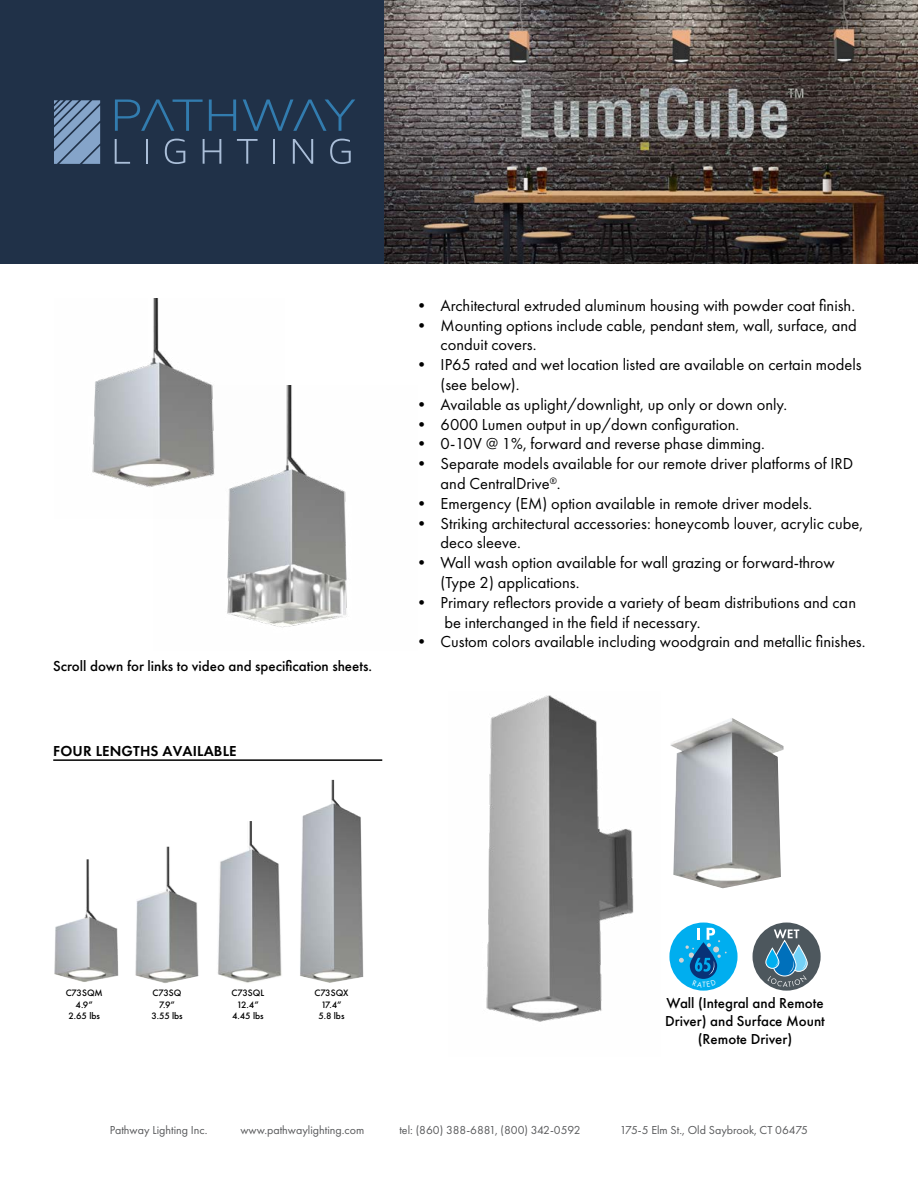
<style>
.page{position:relative;width:918px;height:1188px;background:#fff}
.page>*{position:absolute;margin:0;border:0;box-sizing:border-box;transform-origin:0 0}
.t1{font:16.5px/19.8px "Futura PT";color:#000}
.t2{font:500 15px/18px "Futura PT";color:#000;text-align:center}
.t3{font:600 15px "Futura PT";letter-spacing:.01em;color:#000}
.t4{font:12px "Futura PT";color:#58595b}
.t5{font:500 9.6px/11.6px "Futura PT";color:#000;text-align:center}
</style>
<div class="page">
<img style="left:92px;top:298px;width:121px;height:189px">
<img style="left:153px;top:386px;width:194px;height:242px">
<div style="left:0;top:0;width:918px;height:264px;background:#203148"></div>
<svg style="left:115px;top:100px;width:88px;height:31px"></svg>
<svg style="left:209px;top:100px;width:27px;height:31px"></svg>
<svg style="left:243px;top:100px;width:112px;height:31px"></svg>
<svg style="left:115px;top:139px;width:15px;height:25px"></svg>
<hr style="left:146px;top:139px;width:2px;height:25px;background:#aabed8">
<svg style="left:165px;top:139px;width:20px;height:25px"></svg>
<svg style="left:203px;top:139px;width:18px;height:25px"></svg>
<svg style="left:237px;top:139px;width:21px;height:25px"></svg>
<hr style="left:273px;top:139px;width:2px;height:25px;background:#aabed8">
<svg style="left:293px;top:139px;width:20px;height:25px"></svg>
<svg style="left:330px;top:139px;width:21px;height:25px"></svg>
<svg style="left:54px;top:100px;width:46px;height:64px;background:#7490b3"></svg>
<img style="left:217px;top:821px;width:65px;height:162px">
<img style="left:135px;top:847px;width:64px;height:136px">
<img style="left:54px;top:859px;width:65px;height:123px">
<img style="left:300px;top:780px;width:63px;height:203px">
<hr style="left:53px;top:759px;width:329px;height:2px;background:#000">
<div style="left:669px;top:923px;width:69px;height:68px;background:#00aeef;border-radius:50%"></div>
<div style="left:753px;top:923px;width:68px;height:68px;background:#4d575d;border-radius:50%"></div>
<svg style="left:774px;top:929px;width:25px;height:9px"></svg>
<svg style="left:790px;top:945px;width:17px;height:26px"></svg>
<div style="left:790px;top:945px;width:18px;height:27px;border:1px solid #fff;border-radius:8px"></div>
<svg style="left:773px;top:941px;width:23px;height:35px"></svg>
<div style="left:773px;top:940px;width:23px;height:36px;border:1px solid #fff;border-radius:11px"></div>
<svg style="left:766px;top:948px;width:13px;height:20px"></svg>
<div style="left:766px;top:948px;width:13px;height:21px;border:1px solid #fff;border-radius:6px"></div>
<svg style="left:767px;top:960px;width:40px;height:27px"></svg>
<img style="left:670px;top:718px;width:114px;height:170px">
<img style="left:486px;top:695px;width:148px;height:327px">
<img style="left:384px;top:0;width:534px;height:264px">
<svg style="left:679px;top:928px;width:48px;height:59px"></svg>
<p class="t2" style="left:53px;top:657px;width:320px">Scroll down for links to video and specification sheets.</p>
<p class="t3" style="left:53px;top:741px;width:185px">FOUR LENGTHS AVAILABLE</p>
<p class="t1" style="left:414px;top:295px;width:443px">• Architectural extruded aluminum housing with powder coat finish.</p>
<p class="t1" style="left:441px;top:315px;width:418px;text-indent:-27px">• Mounting options include cable, pendant stem, wall, surface, and conduit covers.</p>
<p class="t1" style="left:441px;top:355px;width:423px;text-indent:-27px">• IP65 rated and wet location listed are available on certain models (see below).</p>
<p class="t1" style="left:414px;top:394px;width:375px">• Available as uplight/downlight, up only or down only.</p>
<p class="t1" style="left:414px;top:414px;width:327px">• 6000 Lumen output in up/down configuration.</p>
<p class="t1" style="left:414px;top:434px;width:353px">• 0-10V @ 1%, forward and reverse phase dimming.</p>
<p class="t1" style="left:441px;top:454px;width:414px;text-indent:-27px">• Separate models available for our remote driver platforms of IRD and CentralDrive<sup>®</sup>.</p>
<p class="t1" style="left:414px;top:493px;width:400px">• Emergency (EM) option available in remote driver models.</p>
<p class="t1" style="left:441px;top:513px;width:424px;text-indent:-27px">• Striking architectural accessories: honeycomb louver, acrylic cube, deco sleeve.</p>
<p class="t1" style="left:441px;top:553px;width:396px;text-indent:-27px">• Wall wash option available for wall grazing or forward-throw (Type 2) applications.</p>
<p class="t1" style="left:444px;top:592px;width:413px;text-indent:-31px">• Primary reflectors provide a variety of beam distributions and can be interchanged in the field if necessary.</p>
<p class="t1" style="left:414px;top:632px;width:453px">• Custom colors available including woodgrain and metallic finishes.</p>
<p class="t5" style="left:66px;top:987px;width:39px">C73SQM<br>4.9”<br>2.65 lbs</p>
<p class="t5" style="left:151px;top:987px;width:33px">C73SQ<br>7.9”<br>3.55 lbs</p>
<p class="t5" style="left:232px;top:987px;width:34px">C73SQL<br>12.4”<br>4.45 lbs</p>
<p class="t5" style="left:314px;top:987px;width:36px">C73SQX<br>17.4”<br>5.8 lbs</p>
<p class="t2" style="left:665px;top:994px;width:161px">Wall (Integral and Remote<br>Driver) and Surface Mount (Remote Driver)</p>
<p class="t4" style="left:110px;top:1122px;width:99px">Pathway Lighting Inc.</p>
<p class="t4" style="left:240px;top:1122px;width:126px">www.pathwaylighting.com</p>
<p class="t4" style="left:399px;top:1122px;width:183px">tel: (860) 388-6881, (800) 342-0592</p>
<p class="t4" style="left:620px;top:1122px;width:190px">175-5 Elm St., Old Saybrook, CT 06475</p>
</div>
